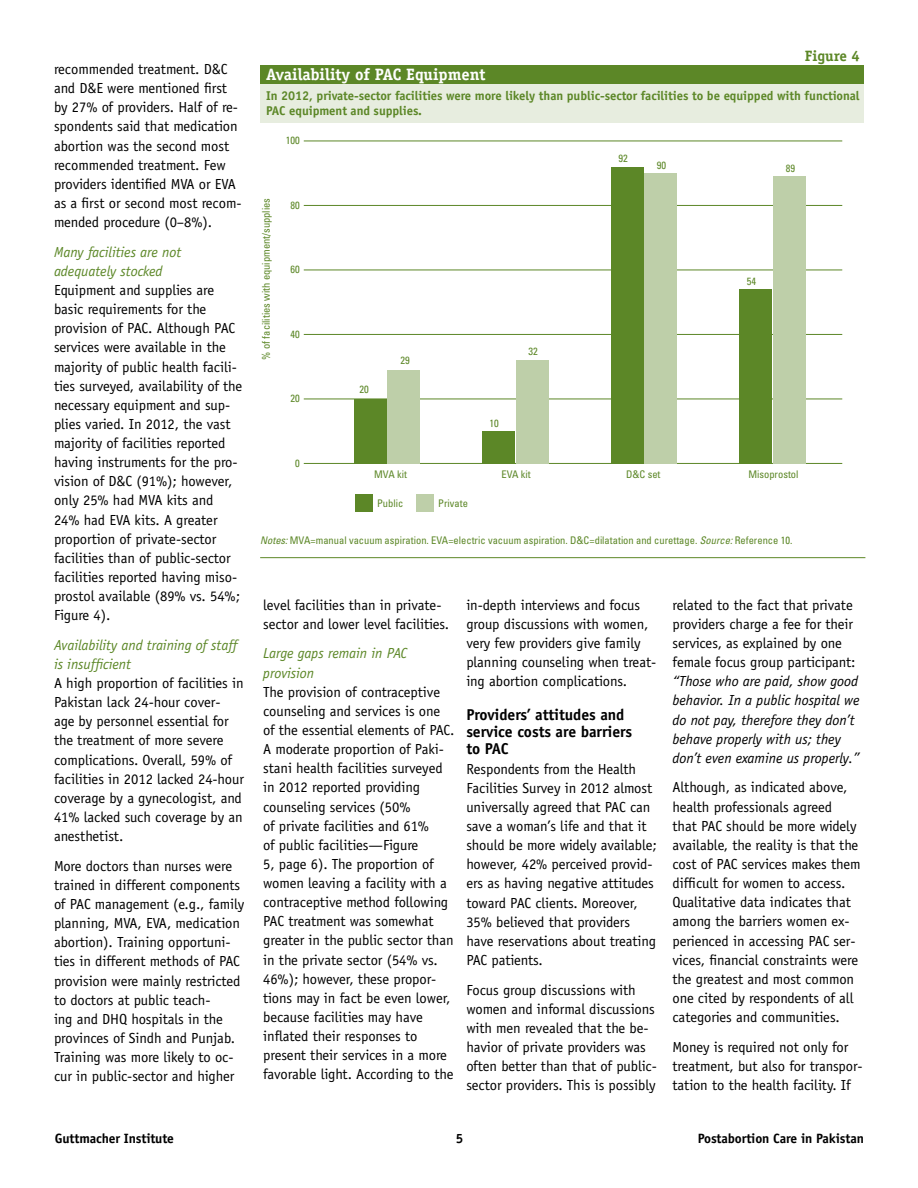
<style>
.page{position:relative;width:918px;height:1188px;background:#fff}
.page>*{position:absolute;margin:0;border:0;box-sizing:border-box;transform-origin:0 0}
.t1{font:700 16.5px "Officina Serif";color:#fff}
.t2{font:700 15.75px/17.2px "Officina Sans";letter-spacing:-.005em;color:#000}
.t3{font:700 15px "Officina Serif";color:#5c8727}
.t4{font:14.7px/19.2px "Officina Sans";letter-spacing:-.005em;color:#000}
.t5{font:italic 14.7px/19.2px "Officina Sans";letter-spacing:-.005em;color:#000}
.t6{font:italic 14.7px/19.2px "Officina Sans";letter-spacing:-.005em;color:#5c8727}
.t7{font:700 13.5px "Officina Sans";letter-spacing:-.01em;color:#000}
.t8{font:700 12.75px/14.2px "Officina Sans";letter-spacing:-.005em;color:#5c8727}
.t9{font:condensed 10.5px "Univers";color:#5c8727}
.s1{font-style:italic}
</style>
<div class="page">
<hr style="left:260px;top:557px;width:605px;height:1px;background:#5c8727">
<div style="left:260px;top:80px;width:604px;height:43px;background:#e7eddf"></div>
<div style="left:260px;top:65px;width:604px;height:19px;background:#5c8727"></div>
<div style="left:355px;top:494px;width:18px;height:18px;background:#5c8727"></div>
<div style="left:416px;top:494px;width:18px;height:18px;background:#becfa9"></div>
<hr style="left:304px;top:463px;width:538px;height:1px;background:#5c8727">
<hr style="left:304px;top:556px;width:538px;height:1px;background:#5c8727">
<hr style="left:304px;top:399px;width:538px;height:1px;background:#5c8727">
<hr style="left:304px;top:334px;width:538px;height:1px;background:#5c8727">
<hr style="left:304px;top:270px;width:538px;height:1px;background:#5c8727">
<hr style="left:304px;top:205px;width:538px;height:1px;background:#5c8727">
<hr style="left:304px;top:141px;width:538px;height:1px;background:#5c8727">
<div style="left:387px;top:370px;width:33px;height:93px;background:#becfa9"></div>
<div style="left:516px;top:360px;width:33px;height:103px;background:#becfa9"></div>
<div style="left:644px;top:173px;width:33px;height:290px;background:#becfa9"></div>
<div style="left:773px;top:176px;width:33px;height:287px;background:#becfa9"></div>
<div style="left:354px;top:399px;width:33px;height:64px;background:#5c8727"></div>
<div style="left:482px;top:431px;width:33px;height:32px;background:#5c8727"></div>
<div style="left:611px;top:167px;width:33px;height:296px;background:#5c8727"></div>
<div style="left:739px;top:289px;width:33px;height:174px;background:#5c8727"></div>
<p class="t4" style="left:54px;top:60px;width:189px">recommended treatment. D&amp;C and D&amp;E were mentioned first by 27% of providers. Half of re&shy;spondents said that medication abortion was the second most recommended treatment. Few providers identified MVA or EVA as a first or second most recom&shy;mended procedure (0–8%).</p>
<p class="t6" style="left:54px;top:242px;width:129px">Many facilities are not adequately stocked</p>
<p class="t4" style="left:54px;top:280px;width:190px">Equipment and supplies are basic requirements for the provision of PAC. Although PAC services were available in the majority of public health facili&shy;ties surveyed, availability of the necessary equipment and sup&shy;plies varied. In 2012, the vast majority of facilities reported having instruments for the pro&shy;vision of D&amp;C (91%); however, only 25% had MVA kits and<br>24% had EVA kits. A greater proportion of private-sector facilities than of public-sector facilities reported having miso&shy;prostol available (89% vs. 54%;<br>Figure 4).</p>
<p class="t6" style="left:54px;top:635px;width:185px">Availability and training of staff is insufficient</p>
<p class="t4" style="left:54px;top:674px;width:192px">A high proportion of facilities in<br>Pakistan lack 24-hour cover&shy;age by personnel essential for the treatment of more severe complications. Overall, 59% of facilities in 2012 lacked 24-hour coverage by a gynecologist, and<br>41% lacked such coverage by an anesthetist.</p>
<p class="t4" style="left:54px;top:856px;width:192px">More doctors than nurses were trained in different components of PAC management (e.g., family planning, MVA, EVA, medication abortion). Training opportuni&shy;ties in different methods of PAC provision were mainly restricted to doctors at public teach-<br>ing and DHQ hospitals in the provinces of Sindh and Punjab.<br>Training was more likely to oc&shy;cur in public-sector and higher</p>
<p class="t1" style="left:266px;top:64px;width:221px">Availability of PAC Equipment</p>
<p class="t3" style="left:805px;top:47px;width:57px">Figure 4</p>
<p class="t8" style="left:266px;top:89px;width:595px">In 2012, private-sector facilities were more likely than public-sector facilities to be equipped with functional<br>PAC equipment and supplies.</p>
<p class="t9" style="left:286px;top:134px;width:15px">100</p>
<p class="t9" style="left:260px;top:360px;width:163px;rotate:-90deg">% of facilities with equipment/supplies</p>
<p class="t9" style="left:291px;top:199px;width:11px">80</p>
<p class="t9" style="left:291px;top:263px;width:11px">60</p>
<p class="t9" style="left:291px;top:328px;width:11px">40</p>
<p class="t9" style="left:291px;top:392px;width:11px">20</p>
<p class="t9" style="left:295px;top:457px;width:6px">0</p>
<p class="t9" style="left:359px;top:383px;width:11px">20</p>
<p class="t9" style="left:400px;top:354px;width:11px">29</p>
<p class="t9" style="left:489px;top:416px;width:11px">10</p>
<p class="t9" style="left:528px;top:345px;width:11px">32</p>
<p class="t9" style="left:618px;top:152px;width:11px">92</p>
<p class="t9" style="left:657px;top:158px;width:11px">90</p>
<p class="t9" style="left:786px;top:161px;width:11px">89</p>
<p class="t9" style="left:747px;top:275px;width:11px">54</p>
<p class="t9" style="left:374px;top:468px;width:34px">MVA kit</p>
<p class="t9" style="left:502px;top:468px;width:31px">EVA kit</p>
<p class="t9" style="left:626px;top:468px;width:36px">D&amp;C set</p>
<p class="t9" style="left:748px;top:468px;width:52px">Misoprostol</p>
<p class="t9" style="left:377px;top:497px;width:28px">Public</p>
<p class="t9" style="left:438px;top:497px;width:31px">Private</p>
<p class="t9" style="left:260px;top:533px;width:534px"><span class="s1">Notes:</span> MVA=manual vacuum aspiration. EVA=electric vacuum aspiration. D&amp;C=dilatation and curettage. <span class="s1">Source:</span> Reference 10.</p>
<p class="t4" style="left:263px;top:595px;width:188px">level facilities than in private&shy;sector and lower level facilities.</p>
<p class="t6" style="left:263px;top:644px;width:145px">Large gaps remain in PAC provision</p>
<p class="t4" style="left:263px;top:682px;width:193px">The provision of contraceptive counseling and services is one of the essential elements of PAC.<br>A moderate proportion of Paki&shy;stani health facilities surveyed in 2012 reported providing counseling services (50%<br>of private facilities and 61%<br>of public facilities—Figure<br>5, page 6). The proportion of women leaving a facility with a contraceptive method following<br>PAC treatment was somewhat greater in the public sector than in the private sector (54% vs.<br>46%); however, these propor&shy;tions may in fact be even lower, because facilities may have inflated their responses to present their services in a more favorable light. According to the</p>
<p class="t4" style="left:466px;top:595px;width:191px">in-depth interviews and focus group discussions with women, very few providers give family planning counseling when treat&shy;ing abortion complications.</p>
<p class="t2" style="left:466px;top:706px;width:167px">Providers’ attitudes and service costs are barriers to PAC</p>
<p class="t4" style="left:466px;top:759px;width:192px">Respondents from the Health<br>Facilities Survey in 2012 almost universally agreed that PAC can save a woman’s life and that it should be more widely available; however, 42% perceived provid&shy;ers as having negative attitudes toward PAC clients. Moreover,<br>35% believed that providers have reservations about treating<br>PAC patients.</p>
<p class="t4" style="left:466px;top:980px;width:192px">Focus group discussions with women and informal discussions with men revealed that the be&shy;havior of private providers was often better than that of public&shy;sector providers. This is possibly</p>
<p class="t4" style="left:673px;top:595px;width:185px">related to the fact that private providers charge a fee for their services, as explained by one female focus group participant:</p>
<p class="t5" style="left:673px;top:672px;width:189px">“Those who are paid, show good behavior. In a public hospital we do not pay, therefore they don’t behave properly with us; they don’t even examine us properly.”</p>
<p class="t4" style="left:673px;top:778px;width:190px">Although, as indicated above, health professionals agreed<br>that PAC should be more widely available, the reality is that the cost of PAC services makes them difficult for women to access.<br>Qualitative data indicates that among the barriers women ex&shy;perienced in accessing PAC ser&shy;vices, financial constraints were the greatest and most common one cited by respondents of all categories and communities.</p>
<p class="t4" style="left:673px;top:1037px;width:192px">Money is required not only for treatment, but also for transpor&shy;tation to the health facility. If</p>
<p class="t7" style="left:55px;top:1130px;width:121px">Guttmacher Institute</p>
<p class="t7" style="left:456px;top:1130px;width:9px">5</p>
<p class="t7" style="left:698px;top:1130px;width:168px">Postabortion Care in Pakistan</p>
</div>
